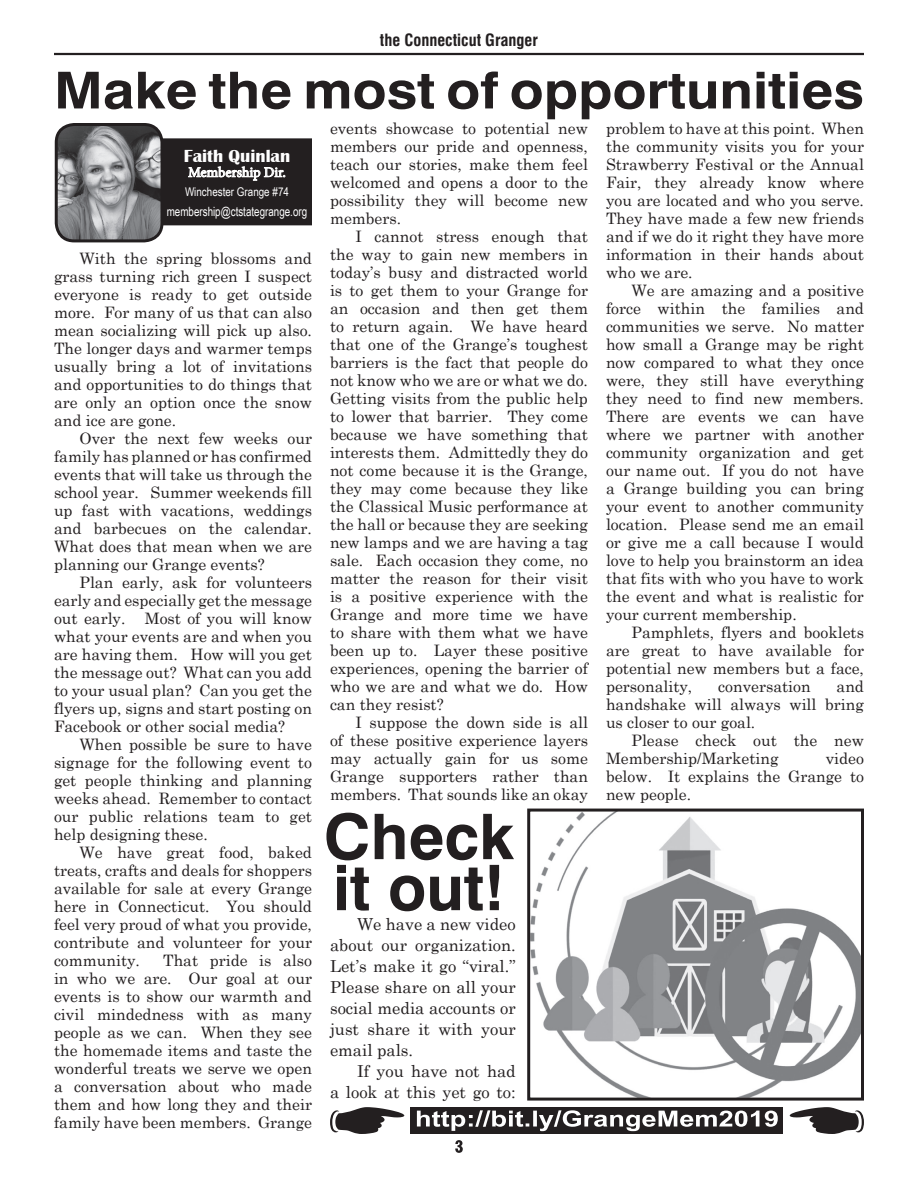
<style>
.page{position:relative;width:918px;height:1188px;background:#fff}
.page>*{position:absolute;margin:0;border:0;box-sizing:border-box;transform-origin:0 0}
.t1{font:700 63px/51px "Swiss 721 BT";color:#231f20}
.t2{font:700 51px "Swiss 721 BT";color:#231f20;scale:1.1 1}
.t3{font:700 18px "Britannic";color:#fff}
.t4{font:16.5px/21px "Century Schoolbook";color:#231f20;text-align:justify}
.t5{font:700 condensed 16.5px "Swiss 721 BT";color:#231f20}
.t6{font:15.75px/18px "Century Schoolbook";color:#231f20;text-align:justify}
.t7{font:14.25px "Minion Pro";color:#fff}
.t8{font:12.75px "Arial Narrow";color:#fff;scale:.94 1}
.t9{font:12px "Arial Narrow";color:#fff}
</style>
<div class="page">
<hr style="left:54px;top:53px;width:810px;height:2px;background:#231f20">
<div style="left:410px;top:1107px;width:372px;height:27px;background:#231f20"></div>
<svg style="left:455px;top:1140px;width:8px;height:13px"></svg>
<img style="left:56px;top:124px;width:104px;height:117px">
<div style="left:55px;top:123px;width:109px;height:119px;border:3px solid #231f20;border-radius:18px"></div>
<div style="left:162px;top:139px;width:149px;height:86px;background:#231f20"></div>
<div style="left:161px;top:138px;width:151px;height:87px;border:2px solid #231f20"></div>
<svg style="left:188px;top:138px;width:97px;height:43px"></svg>
<img style="left:531px;top:813px;width:329px;height:284px">
<div style="left:527px;top:809px;width:337px;height:292px;border:3px solid #231f20"></div>
<svg style="left:417px;top:1110px;width:361px;height:21px"></svg>
<svg style="left:330px;top:1107px;width:74px;height:27px"></svg>
<svg style="left:790px;top:1107px;width:74px;height:27px"></svg>
<p class="t5" style="left:380px;top:30px;width:160px">the Connecticut Granger</p>
<h2 class="t2" style="left:54px;top:59px;width:738px">Make the most of opportunities</h2>
<p class="t3" style="left:184px;top:146px;width:108px">Faith Quinlan</p>
<p class="t7" style="left:188px;top:163px;width:99px">Membership Dir.</p>
<p class="t9" style="left:185px;top:185px;width:105px">Winchester Grange #74</p>
<p class="t8" style="left:167px;top:204px;width:151px">membership@ctstategrange.org</p>
<p class="t6" style="left:54px;top:249px;width:260px;text-indent:25px">With the spring blossoms and grass turning rich green I suspect everyone is ready to get outside more. For many of us that can also mean socializing will pick up also.<br>The longer days and warmer temps usually bring a lot of invitations and opportunities to do things that are only an option once the snow and ice are gone.</p>
<p class="t6" style="left:54px;top:429px;width:260px;text-indent:25px">Over the next few weeks our family has planned or has confirmed events that will take us through the school year. Summer weekends fill up fast with vacations, weddings and barbecues on the calendar.<br>What does that mean when we are planning our Grange events?</p>
<p class="t6" style="left:54px;top:573px;width:260px;text-indent:25px">Plan early, ask for volunteers early and especially get the message out early. Most of you will know what your events are and when you are having them. How will you get the message out? What can you add to your usual plan? Can you get the flyers up, signs and start posting on Facebook or other social media?</p>
<p class="t6" style="left:54px;top:735px;width:260px;text-indent:25px">When possible be sure to have signage for the following event to get people thinking and planning weeks ahead. Remember to contact our public relations team to get help designing these.</p>
<p class="t6" style="left:54px;top:843px;width:260px;text-indent:25px">We have great food, baked treats, crafts and deals for shoppers available for sale at every Grange here in Connecticut. You should feel very proud of what you provide, contribute and volunteer for your community.</p>
<p class="t6" style="left:54px;top:951px;width:260px;text-indent:109px">That pride is also in who we are. Our goal at our events is to show our warmth and civil mindedness with as many people as we can. When they see the homemade items and taste the wonderful treats we serve we open a conversation about who made them and how long they and their family have been members. Grange</p>
<p class="t6" style="left:330px;top:119px;width:260px">events showcase to potential new members our pride and openness, teach our stories, make them feel welcomed and opens a door to the possibility they will become new members.</p>
<p class="t6" style="left:330px;top:227px;width:260px;text-indent:25px">I cannot stress enough that the way to gain new members in today’s busy and distracted world is to get them to your Grange for an occasion and then get them to return again. We have heard that one of the Grange’s toughest barriers is the fact that people do not know who we are or what we do.<br>Getting visits from the public help to lower that barrier. They come because we have something that interests them. Admittedly they do not come because it is the Grange, they may come because they like the Classical Music performance at the hall or because they are seeking new lamps and we are having a tag sale. Each occasion they come, no matter the reason for their visit is a positive experience with the Grange and more time we have to share with them what we have been up to. Layer these positive experiences, opening the barrier of who we are and what we do. How can they resist?</p>
<p class="t6" style="left:330px;top:713px;width:260px;text-indent:25px">I suppose the down side is all of these positive experience layers may actually gain for us some Grange supporters rather than members. That sounds like an okay</p>
<h1 class="t1" style="left:324px;top:811px;width:192px">Check it out!</h1>
<p class="t4" style="left:330px;top:913px;width:187px;text-indent:27px">We have a new video about our organization.<br>Let’s make it go “viral.” Please share on all your social media accounts or just share it with your email pals.</p>
<p class="t4" style="left:330px;top:1060px;width:187px;text-align:right">If you have not had<br>a look at this yet go to:</p>
<p class="t6" style="left:606px;top:119px;width:260px">problem to have at this point. When the community visits you for your Strawberry Festival or the Annual Fair, they already know where you are located and who you serve.<br>They have made a few new friends and if we do it right they have more information in their hands about who we are.</p>
<p class="t6" style="left:606px;top:281px;width:260px;text-indent:25px">We are amazing and a positive force within the families and communities we serve. No matter how small a Grange may be right now compared to what they once were, they still have everything they need to find new members.<br>There are events we can have where we partner with another community organization and get our name out. If you do not have a Grange building you can bring your event to another community location. Please send me an email or give me a call because I would love to help you brainstorm an idea that fits with who you have to work the event and what is realistic for your current membership.</p>
<p class="t6" style="left:606px;top:623px;width:260px;text-indent:25px">Pamphlets, flyers and booklets are great to have available for potential new members but a face, personality,</p>
<p class="t6" style="left:606px;top:677px;width:260px;text-indent:231px">and handshake will always will bring us closer to our goal.</p>
<p class="t6" style="left:606px;top:731px;width:260px;text-indent:25px">Please check out the new<br>Membership/Marketing</p>
<p class="t6" style="left:718px;top:677px;width:94px">conversation</p>
<p class="t6" style="left:606px;top:749px;width:260px;text-indent:220px">video below. It explains the Grange to new people.</p>
</div>
